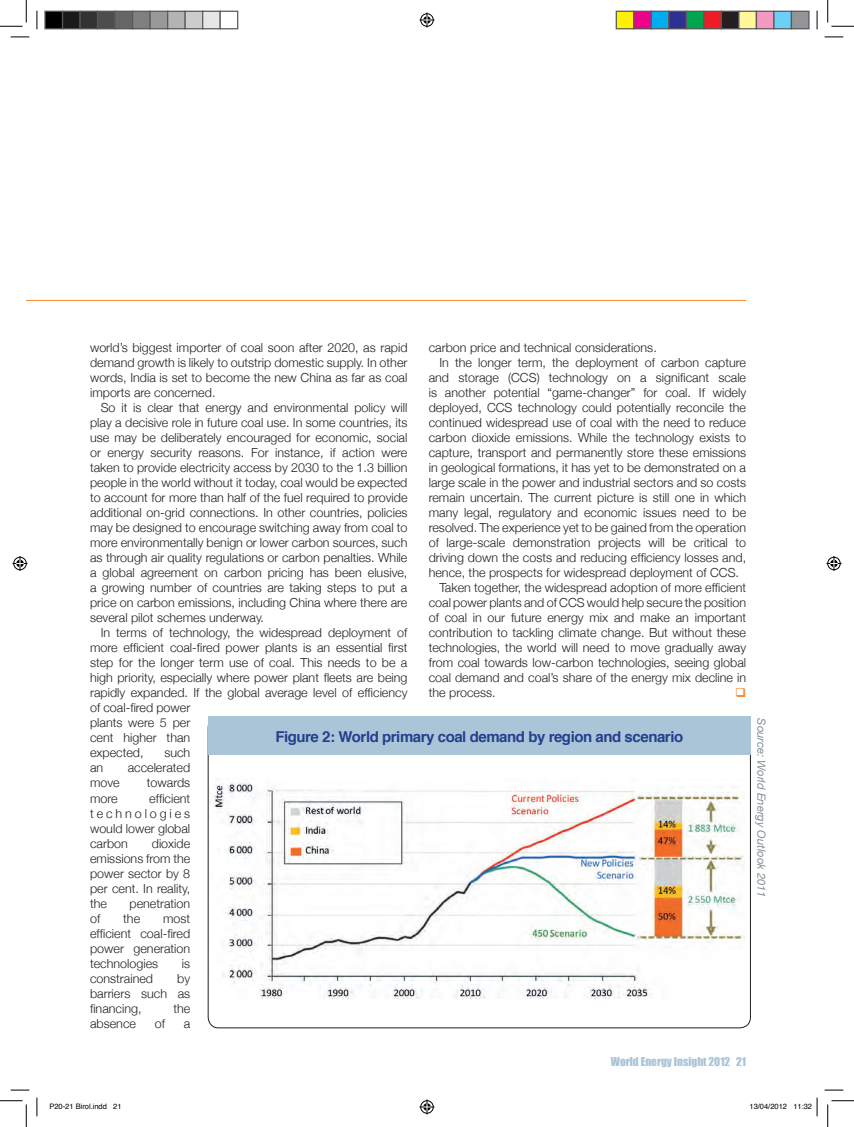
<style>
.page{position:relative;width:854px;height:1127px;background:#fff}
.page>*{position:absolute;margin:0;border:0;box-sizing:border-box;transform-origin:0 0}
.t1{font:700 15px "Helvetica";letter-spacing:-.03em;color:#253f8e}
.t2{font:300 12.5px/15px "Helvetica Neue";color:#231f20;text-align:justify}
.t3{font:italic 11.25px "Helvetica Neue";color:#848f96}
.t4{font:11.25px "Impact";color:#abc5d8}
.t5{font:7.5px "Helvetica";color:#000}
</style>
<div class="page">
<hr style="left:26px;top:300px;width:720px;height:1px;background:#f58b37">
<img style="left:210px;top:778px;width:534px;height:220px">
<div style="left:208px;top:716px;width:542px;height:38px;background:#abc5d8"></div>
<svg style="left:11px;top:36px;width:18px;height:2px"></svg>
<svg style="left:824px;top:36px;width:19px;height:2px"></svg>
<svg style="left:11px;top:1089px;width:18px;height:1px"></svg>
<svg style="left:824px;top:1089px;width:19px;height:1px"></svg>
<svg style="left:36px;top:11px;width:2px;height:18px"></svg>
<svg style="left:36px;top:1097px;width:2px;height:18px"></svg>
<svg style="left:816px;top:11px;width:1px;height:18px"></svg>
<svg style="left:0;top:0;width:27px;height:27px"></svg>
<svg style="left:0;top:1100px;width:27px;height:26px"></svg>
<svg style="left:827px;top:0;width:26px;height:27px"></svg>
<svg style="left:827px;top:1100px;width:26px;height:26px"></svg>
<svg style="left:419px;top:13px;width:15px;height:15px"></svg>
<svg style="left:419px;top:1099px;width:15px;height:15px"></svg>
<svg style="left:13px;top:556px;width:15px;height:15px"></svg>
<svg style="left:826px;top:556px;width:15px;height:15px"></svg>
<div style="left:45px;top:11px;width:18px;height:18px;background:#000"></div>
<div style="left:44px;top:11px;width:19px;height:18px;border:1px solid #595959"></div>
<div style="left:63px;top:11px;width:17px;height:18px;background:#1a1a1a"></div>
<div style="left:62px;top:11px;width:19px;height:18px;border:1px solid #595959"></div>
<div style="left:80px;top:11px;width:18px;height:18px;background:#333"></div>
<div style="left:79px;top:11px;width:19px;height:18px;border:1px solid #595959"></div>
<div style="left:98px;top:11px;width:17px;height:18px;background:#4d4d4d"></div>
<div style="left:97px;top:11px;width:19px;height:18px;border:1px solid #595959"></div>
<div style="left:115px;top:11px;width:18px;height:18px;background:#666"></div>
<div style="left:114px;top:11px;width:19px;height:18px;border:1px solid #595959"></div>
<div style="left:133px;top:11px;width:17px;height:18px;background:#808080"></div>
<div style="left:132px;top:11px;width:19px;height:18px;border:1px solid #595959"></div>
<div style="left:150px;top:11px;width:18px;height:18px;background:#999"></div>
<div style="left:149px;top:11px;width:19px;height:18px;border:1px solid #595959"></div>
<div style="left:168px;top:11px;width:17px;height:18px;background:#b3b3b3"></div>
<div style="left:167px;top:11px;width:19px;height:18px;border:1px solid #595959"></div>
<div style="left:185px;top:11px;width:18px;height:18px;background:#ccc"></div>
<div style="left:184px;top:11px;width:19px;height:18px;border:1px solid #595959"></div>
<div style="left:203px;top:11px;width:17px;height:18px;background:#e6e6e6"></div>
<div style="left:202px;top:11px;width:19px;height:18px;border:1px solid #595959"></div>
<div style="left:219px;top:11px;width:19px;height:18px;border:1px solid #595959"></div>
<div style="left:616px;top:11px;width:17px;height:18px;background:#fff101"></div>
<div style="left:615px;top:11px;width:19px;height:18px;border:1px solid #595959"></div>
<div style="left:633px;top:11px;width:18px;height:18px;background:#ed028c"></div>
<div style="left:633px;top:11px;width:18px;height:18px;border:1px solid #595959"></div>
<div style="left:651px;top:11px;width:17px;height:18px;background:#00aeef"></div>
<div style="left:650px;top:11px;width:19px;height:18px;border:1px solid #595959"></div>
<div style="left:668px;top:11px;width:18px;height:18px;background:#2e3092"></div>
<div style="left:668px;top:11px;width:18px;height:18px;border:1px solid #595959"></div>
<div style="left:686px;top:11px;width:17px;height:18px;background:#00a54f"></div>
<div style="left:685px;top:11px;width:19px;height:18px;border:1px solid #595959"></div>
<div style="left:703px;top:11px;width:18px;height:18px;background:#ee1d23"></div>
<div style="left:703px;top:11px;width:18px;height:18px;border:1px solid #595959"></div>
<div style="left:721px;top:11px;width:17px;height:18px;background:#231f20"></div>
<div style="left:720px;top:11px;width:19px;height:18px;border:1px solid #595959"></div>
<div style="left:738px;top:11px;width:18px;height:18px;background:#fff79a"></div>
<div style="left:738px;top:11px;width:18px;height:18px;border:1px solid #595959"></div>
<div style="left:756px;top:11px;width:17px;height:18px;background:#f499c2"></div>
<div style="left:755px;top:11px;width:19px;height:18px;border:1px solid #595959"></div>
<div style="left:773px;top:11px;width:18px;height:18px;background:#6bcff6"></div>
<div style="left:773px;top:11px;width:18px;height:18px;border:1px solid #595959"></div>
<div style="left:791px;top:11px;width:17px;height:18px;background:#939598"></div>
<div style="left:790px;top:11px;width:19px;height:18px;border:1px solid #595959"></div>
<svg style="left:816px;top:1097px;width:1px;height:18px"></svg>
<p class="t2" style="left:90px;top:340px;width:319px">world’s biggest importer of coal soon after 2020, as rapid demand growth is likely to outstrip domestic supply. In other words, India is set to become the new China as far as coal imports are concerned.</p>
<p class="t2" style="left:90px;top:400px;width:319px;text-indent:11px">So it is clear that energy and environmental policy will play a decisive role in future coal use. In some countries, its use may be deliberately encouraged for economic, social or energy security reasons. For instance, if action were taken to provide electricity access by 2030 to the 1.3 billion people in the world without it today, coal would be expected to account for more than half of the fuel required to provide additional on-grid connections. In other countries, policies may be designed to encourage switching away from coal to more environmentally benign or lower carbon sources, such as through air quality regulations or carbon penalties. While a global agreement on carbon pricing has been elusive, a growing number of countries are taking steps to put a price on carbon emissions, including China where there are several pilot schemes underway.</p>
<p class="t2" style="left:90px;top:625px;width:319px;text-align:left;text-indent:11px">In terms of technology, the widespread deployment of more efficient coal-fired power plants is an essential first step for the longer term use of coal. This needs to be a high priority, especially where power plant fleets are being rapidly expanded. If the global average level of efficiency of coal-fired power<br>plants were 5 per<br>cent higher than<br>expected,</p>
<p class="t2" style="left:428px;top:340px;width:229px">carbon price and technical considerations.</p>
<p class="t2" style="left:439px;top:355px;width:308px">In the longer term, the deployment of carbon capture</p>
<p class="t2" style="left:428px;top:370px;width:319px">and storage (CCS) technology on a significant scale</p>
<p class="t2" style="left:428px;top:385px;width:319px">is another potential “game-changer” for coal. If widely</p>
<p class="t2" style="left:428px;top:400px;width:319px">deployed, CCS technology could potentially reconcile the</p>
<p class="t2" style="left:428px;top:415px;width:319px">continued widespread use of coal with the need to reduce</p>
<p class="t2" style="left:428px;top:430px;width:319px">carbon dioxide emissions. While the technology exists to</p>
<p class="t2" style="left:428px;top:445px;width:319px">capture, transport and permanently store these emissions</p>
<p class="t2" style="left:428px;top:460px;width:319px">in geological formations, it has yet to be demonstrated on a</p>
<p class="t2" style="left:428px;top:475px;width:319px">large scale in the power and industrial sectors and so costs</p>
<p class="t2" style="left:428px;top:490px;width:319px">remain uncertain. The current picture is still one in which</p>
<p class="t2" style="left:428px;top:505px;width:319px">many legal, regulatory and economic issues need to be</p>
<p class="t2" style="left:428px;top:520px;width:319px">resolved. The experience yet to be gained from the operation</p>
<p class="t2" style="left:428px;top:535px;width:319px">of large-scale demonstration projects will be critical to</p>
<p class="t2" style="left:428px;top:550px;width:319px">driving down the costs and reducing efficiency losses and,</p>
<p class="t2" style="left:428px;top:565px;width:312px">hence, the prospects for widespread deployment of CCS.</p>
<p class="t2" style="left:439px;top:580px;width:308px">Taken together, the widespread adoption of more efficient</p>
<p class="t2" style="left:428px;top:595px;width:319px">coal power plants and of CCS would help secure the position</p>
<p class="t2" style="left:428px;top:610px;width:319px">of coal in our future energy mix and make an important</p>
<p class="t2" style="left:428px;top:625px;width:319px">contribution to tackling climate change. But without these</p>
<p class="t2" style="left:428px;top:640px;width:319px">technologies, the world will need to move gradually away</p>
<p class="t2" style="left:428px;top:655px;width:319px">from coal towards low-carbon technologies, seeing global</p>
<p class="t2" style="left:428px;top:670px;width:319px">coal demand and coal’s share of the energy mix decline in</p>
<p class="t2" style="left:428px;top:685px;width:68px">the process.</p>
<p class="t1" style="left:275px;top:724px;width:409px">Figure 2: World primary coal demand by region and scenario</p>
<p class="t2" style="left:164px;top:745px;width:27px">such</p>
<p class="t2" style="left:90px;top:760px;width:15px">an</p>
<p class="t2" style="left:128px;top:760px;width:64px">accelerated</p>
<p class="t2" style="left:90px;top:775px;width:31px">move</p>
<p class="t2" style="left:147px;top:775px;width:45px">towards</p>
<p class="t2" style="left:90px;top:790px;width:29px">more</p>
<p class="t2" style="left:90px;top:790px;width:102px;text-indent:59px">efficient technologies would lower global carbon</p>
<p class="t2" style="left:90px;top:835px;width:102px;text-indent:62px">dioxide emissions from the power sector by 8 per cent. In reality, the</p>
<p class="t2" style="left:129px;top:895px;width:62px">penetration</p>
<p class="t2" style="left:90px;top:910px;width:12px">of</p>
<p class="t2" style="left:123px;top:910px;width:18px">the</p>
<p class="t2" style="left:90px;top:910px;width:102px;text-indent:73px">most efficient coal-fired power generation technologies</p>
<p class="t2" style="left:182px;top:955px;width:10px">is</p>
<p class="t2" style="left:90px;top:970px;width:102px;text-indent:87px">by barriers such as financing,</p>
<p class="t2" style="left:90px;top:970px;width:64px">constrained</p>
<p class="t2" style="left:173px;top:1000px;width:18px">the</p>
<p class="t2" style="left:90px;top:1015px;width:47px">absence</p>
<p class="t2" style="left:155px;top:1015px;width:12px">of</p>
<p class="t2" style="left:184px;top:1015px;width:8px">a</p>
<p class="t3" style="left:768px;top:718px;width:181px;rotate:90deg">Source: World Energy Outlook 2011</p>
<p class="t4" style="left:610px;top:1052px;width:137px">World Energy Insight 2012 21</p>
<p class="t5" style="left:49px;top:1100px;width:74px">P20-21 Birol.indd 21</p>
<p class="t5" style="left:749px;top:1100px;width:64px">13/04/2012 11:32</p>
</div>
